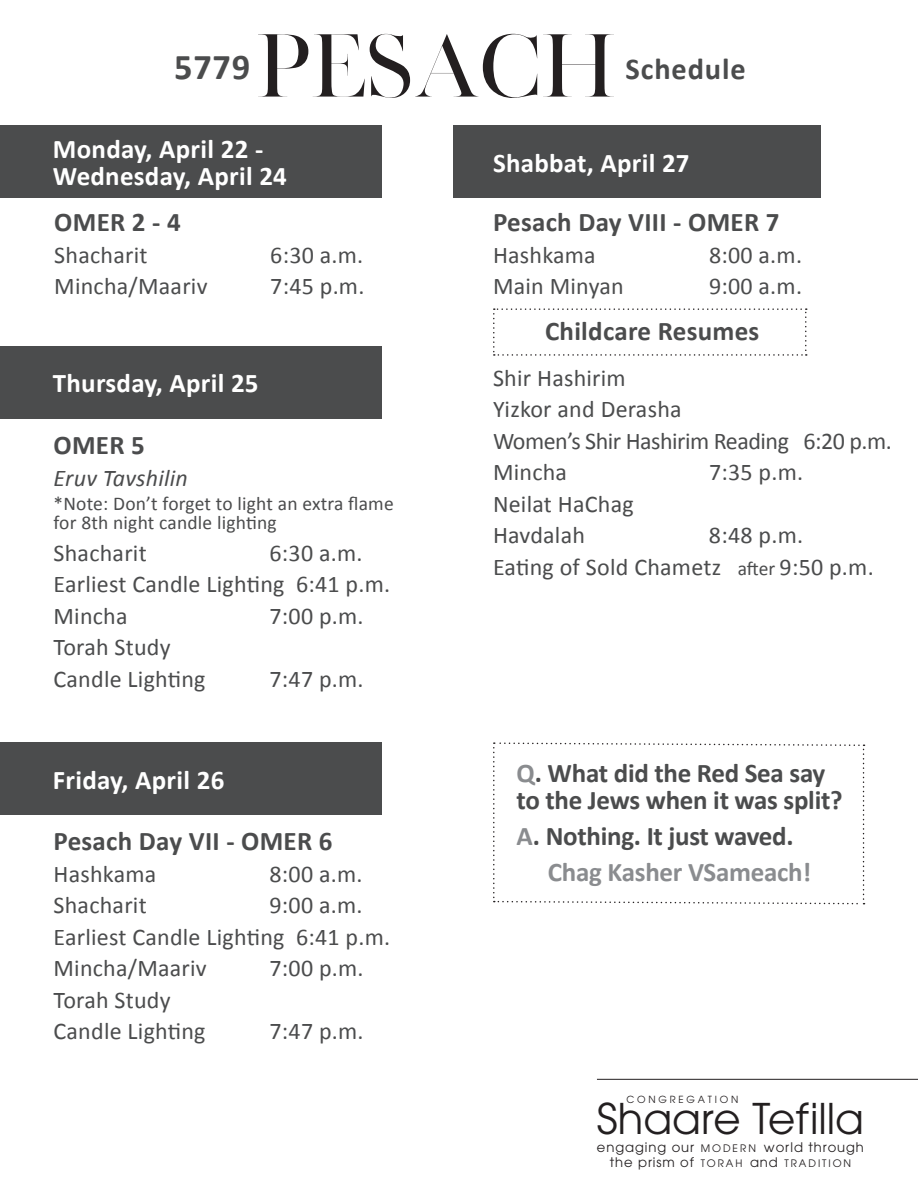
<style>
.page{position:relative;width:918px;height:1188px;background:#fff}
.page>*{position:absolute;margin:0;border:0;box-sizing:border-box;transform-origin:0 0}
.t1{font:71.4px "Manhattan";color:#231f20}
.t2{font:42.15px "ITC Avant Garde Std";color:#231f20}
.t3{font:700 30.45px "Calibri";letter-spacing:.03em;color:#4b4c4d}
.t4{font:700 27px/27px "Calibri";letter-spacing:-.01em;color:#4b4c4d}
.t5{font:700 27px "Calibri";letter-spacing:.01em;color:#fff}
.t6{font:700 27px "Calibri";letter-spacing:.01em;color:#4b4c4d}
.t7{font:700 27px "Calibri";letter-spacing:-.01em;color:#8a8c8f}
.t8{font:24px "Calibri";letter-spacing:.01em;color:#4b4c4d}
.t9{font:24px "Calibri";letter-spacing:-.02em;color:#4b4c4d}
.t10{font:italic 24px "Calibri";letter-spacing:.01em;color:#4b4c4d}
.t11{font:19.5px "Calibri";letter-spacing:.01em;color:#4b4c4d}
.t12{font:13.2px "ITC Avant Garde Std";letter-spacing:.07em;color:#231f20}
.t13{font:10.35px "ITC Avant Garde Std";letter-spacing:.185em;color:#231f20}
.t14{font:9.75px "ITC Avant Garde Std";letter-spacing:.285em;color:#231f20}
.s1{font-size:19.5px}
.s2{color:#8a8c8f}
.s3{font-size:10.35px}
.s4{font-size:13.2px}
</style>
<div class="page">
<div style="left:0;top:125px;width:381px;height:73px;background:#4b4c4d"></div>
<div style="left:0;top:346px;width:381px;height:72px;background:#4b4c4d"></div>
<div style="left:453px;top:125px;width:367px;height:73px;background:#4b4c4d"></div>
<svg style="left:493px;top:308px;width:314px;height:48px"></svg>
<div style="left:0;top:742px;width:381px;height:73px;background:#4b4c4d"></div>
<svg style="left:493px;top:742px;width:372px;height:163px"></svg>
<hr style="left:597px;top:1079px;width:321px;height:1px;background:#231f20">
<p class="t1" style="left:174px;top:9px;width:445px"><sup>5779</sup> PESACH</p>
<p class="t3" style="left:625px;top:49px;width:122px">Schedule</p>
<p class="t5" style="left:53px;top:132px;width:212px">Monday, April 22 -</p>
<p class="t5" style="left:53px;top:159px;width:236px">Wednesday, April 24</p>
<p class="t4" style="left:54px;top:209px;width:128px">OMER 2 - 4</p>
<p class="t8" style="left:54px;top:240px;width:95px">Shacharit</p>
<p class="t8" style="left:270px;top:240px;width:95px">6:30 a.m.</p>
<p class="t8" style="left:54px;top:271px;width:155px">Mincha/Maariv</p>
<p class="t8" style="left:270px;top:271px;width:96px">7:45 p.m.</p>
<p class="t5" style="left:53px;top:366px;width:207px">Thursday, April 25</p>
<p class="t4" style="left:54px;top:432px;width:93px">OMER 5</p>
<p class="t10" style="left:54px;top:461px;width:136px">Eruv Tavshilin</p>
<p class="t11" style="left:54px;top:491px;width:342px">*Note: Don’t forget to light an extra flame</p>
<p class="t11" style="left:54px;top:510px;width:225px">for 8th night candle lighting</p>
<p class="t8" style="left:54px;top:538px;width:95px">Shacharit</p>
<p class="t8" style="left:270px;top:538px;width:95px">6:30 a.m.</p>
<p class="t8" style="left:54px;top:569px;width:338px">Earliest Candle Lighting 6:41 p.m.</p>
<p class="t8" style="left:54px;top:601px;width:76px">Mincha</p>
<p class="t8" style="left:270px;top:601px;width:96px">7:00 p.m.</p>
<p class="t8" style="left:54px;top:632px;width:119px">Torah Study</p>
<p class="t8" style="left:54px;top:664px;width:154px">Candle Lighting</p>
<p class="t8" style="left:270px;top:664px;width:96px">7:47 p.m.</p>
<p class="t5" style="left:493px;top:145px;width:198px">Shabbat, April 27</p>
<p class="t6" style="left:493px;top:205px;width:288px">Pesach Day VIII - OMER 7</p>
<p class="t8" style="left:493px;top:240px;width:104px">Hashkama</p>
<p class="t8" style="left:709px;top:240px;width:95px">8:00 a.m.</p>
<p class="t8" style="left:493px;top:271px;width:132px">Main Minyan</p>
<p class="t8" style="left:709px;top:271px;width:95px">9:00 a.m.</p>
<p class="t6" style="left:545px;top:314px;width:216px">Childcare Resumes</p>
<p class="t8" style="left:493px;top:363px;width:134px">Shir Hashirim</p>
<p class="t8" style="left:493px;top:394px;width:190px">Yizkor and Derasha</p>
<p class="t9" style="left:493px;top:426px;width:400px">Women’s Shir Hashirim Reading 6:20 p.m.</p>
<p class="t8" style="left:493px;top:457px;width:76px">Mincha</p>
<p class="t8" style="left:709px;top:457px;width:96px">7:35 p.m.</p>
<p class="t8" style="left:493px;top:489px;width:142px">Neilat HaChag</p>
<p class="t8" style="left:493px;top:520px;width:94px">Havdalah</p>
<p class="t8" style="left:709px;top:520px;width:96px">8:48 p.m.</p>
<p class="t8" style="left:493px;top:552px;width:382px">Eating of Sold Chametz <span class="s1">after</span> 9:50 p.m.</p>
<p class="t5" style="left:53px;top:762px;width:173px">Friday, April 26</p>
<p class="t4" style="left:517px;top:759px;width:328px"><span class="s2">Q</span>. What did the Red Sea say to the Jews when it was split?</p>
<p class="t4" style="left:517px;top:822px;width:279px"><span class="s2">A</span>. Nothing. It just waved.</p>
<p class="t7" style="left:548px;top:855px;width:265px">Chag Kasher VSameach!</p>
<p class="t6" style="left:54px;top:824px;width:281px">Pesach Day VII - OMER 6</p>
<p class="t8" style="left:54px;top:859px;width:104px">Hashkama</p>
<p class="t8" style="left:270px;top:859px;width:95px">8:00 a.m.</p>
<p class="t8" style="left:54px;top:890px;width:95px">Shacharit</p>
<p class="t8" style="left:270px;top:890px;width:95px">9:00 a.m.</p>
<p class="t8" style="left:54px;top:922px;width:338px">Earliest Candle Lighting 6:41 p.m.</p>
<p class="t8" style="left:54px;top:953px;width:155px">Mincha/Maariv</p>
<p class="t8" style="left:270px;top:953px;width:96px">7:00 p.m.</p>
<p class="t8" style="left:54px;top:985px;width:119px">Torah Study</p>
<p class="t8" style="left:54px;top:1016px;width:154px">Candle Lighting</p>
<p class="t8" style="left:270px;top:1016px;width:96px">7:47 p.m.</p>
<p class="t14" style="left:626px;top:1094px;width:113px">CONGREGATION</p>
<p class="t12" style="left:597px;top:1139px;width:269px">engaging our <span class="s3">M O D E R N</span> world through</p>
<p class="t13" style="left:610px;top:1157px;width:243px"><span class="s4">the prism of</span> TORAH <span class="s4">and</span> TRADITION</p>
<p class="t2" style="left:597px;top:1092px;width:269px">Shaare Tefilla</p>
</div>
